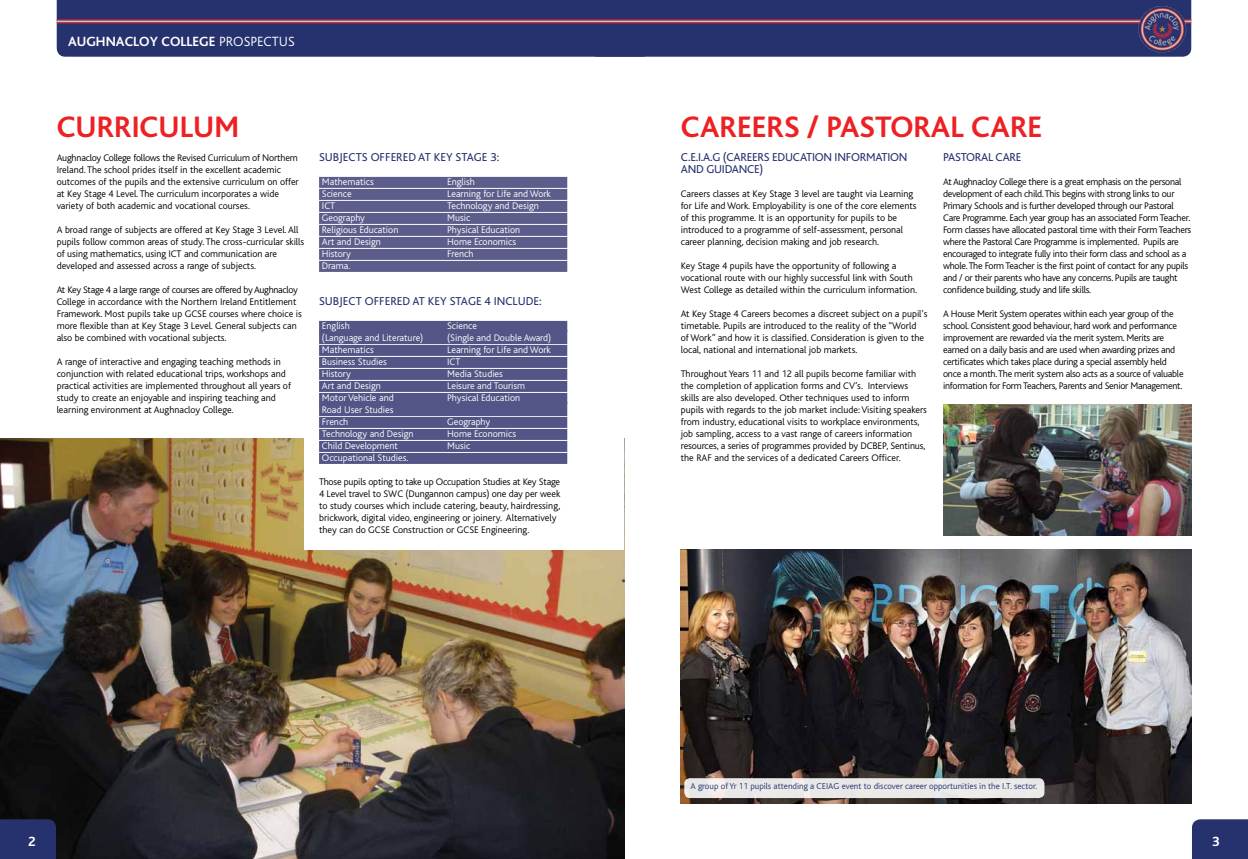
<style>
.page{position:relative;width:1248px;height:859px;background:#fff}
.page>*{position:absolute;margin:0;border:0;box-sizing:border-box;transform-origin:0 0}
.t1{font:700 31px "Bliss";color:#ed2124}
.t2{font:700 14px "Bliss";color:#fff}
.t3{font:300 14px "Bliss";color:#fff}
.t4{font:12px/12px "Bliss";letter-spacing:-.02em;color:#26326e}
.t5{font:12px "Bliss";color:#26326e}
.t6{font:300 10px/12px "Bliss";color:#000}
.t7{font:300 10px/12px "Bliss";letter-spacing:-.025em;color:#000}
.t8{font:300 10px/12px "Bliss";color:#fff}
.t9{font:300 9px "Bliss";color:#26326e}
</style>
<div class="page">
<div style="left:1192px;top:819px;width:55px;height:40px;background:#26326e"></div>
<div style="left:57px;top:0;width:1134px;height:57px;background:#26326e"></div>
<img style="left:0;top:438px;width:624px;height:421px">
<div style="left:305px;top:111px;width:319px;height:438px;background:#fff"></div>
<div style="left:319px;top:177px;width:248px;height:11px;background:#5c5d8b"></div>
<div style="left:319px;top:189px;width:248px;height:11px;background:#5c5d8b"></div>
<div style="left:319px;top:201px;width:248px;height:11px;background:#5c5d8b"></div>
<div style="left:319px;top:213px;width:248px;height:11px;background:#5c5d8b"></div>
<div style="left:319px;top:225px;width:248px;height:11px;background:#5c5d8b"></div>
<div style="left:319px;top:237px;width:248px;height:11px;background:#5c5d8b"></div>
<div style="left:319px;top:249px;width:248px;height:11px;background:#5c5d8b"></div>
<div style="left:319px;top:261px;width:248px;height:11px;background:#5c5d8b"></div>
<div style="left:319px;top:321px;width:248px;height:11px;background:#535586"></div>
<div style="left:319px;top:330px;width:248px;height:14px;background:#535586"></div>
<div style="left:319px;top:345px;width:248px;height:11px;background:#535586"></div>
<div style="left:319px;top:357px;width:248px;height:11px;background:#535586"></div>
<div style="left:319px;top:369px;width:248px;height:11px;background:#535586"></div>
<div style="left:319px;top:381px;width:248px;height:11px;background:#535586"></div>
<div style="left:319px;top:393px;width:248px;height:11px;background:#535586"></div>
<div style="left:319px;top:402px;width:248px;height:14px;background:#535586"></div>
<div style="left:319px;top:417px;width:248px;height:11px;background:#535586"></div>
<div style="left:319px;top:429px;width:248px;height:11px;background:#535586"></div>
<div style="left:319px;top:441px;width:248px;height:11px;background:#535586"></div>
<div style="left:319px;top:453px;width:248px;height:11px;background:#535586"></div>
<img style="left:943px;top:405px;width:247px;height:130px">
<img style="left:680px;top:549px;width:510px;height:254px">
<div style="left:684px;top:778px;width:360px;height:20px;background:#eae9e9;border-radius:6px"></div>
<hr style="left:57px;top:20px;width:1133px;height:2px;background:#c7c6c5">
<hr style="left:57px;top:22px;width:1133px;height:1px;background:#ed2124">
<hr style="left:57px;top:19px;width:1134px;height:1px;background:#ed2124">
<div style="left:0;top:819px;width:56px;height:40px;background:#26326e"></div>
<img style="left:1136px;top:5px;width:51px;height:49px">
<h2 class="t2" style="left:68px;top:34px;width:102px">AUGHNACLOY COLLEGE</h2>
<h2 class="t3" style="left:219px;top:34px;width:77px">PROSPECTUS</h2>
<h1 class="t1" style="left:57px;top:111px;width:184px">CURRICULUM</h1>
<p class="t6" style="left:57px;top:152px;width:243px">Aughnacloy College follows the Revised Curriculum of Northern Ireland. The school prides itself in the excellent academic outcomes of the pupils and the extensive curriculum on offer at Key Stage 4 Level. The curriculum incorporates a wide variety of both academic and vocational courses.</p>
<p class="t6" style="left:57px;top:224px;width:249px">A broad range of subjects are offered at Key Stage 3 Level. All pupils follow common areas of study. The cross-curricular skills of using mathematics, using ICT and communication are developed and assessed across a range of subjects.</p>
<p class="t6" style="left:57px;top:284px;width:247px">At Key Stage 4 a large range of courses are offered by Aughnacloy College in accordance with the Northern Ireland Entitlement Framework. Most pupils take up GCSE courses where choice is more flexible than at Key Stage 3 Level. General subjects can also be combined with vocational subjects.</p>
<p class="t6" style="left:57px;top:356px;width:236px">A range of interactive and engaging teaching methods in conjunction with related educational trips, workshops and practical activities are implemented throughout all years of study to create an enjoyable and inspiring teaching and learning environment at Aughnacloy College.</p>
<p class="t5" style="left:319px;top:151px;width:182px">SUBJ ECTS OFFERED AT KEY STAGE 3:</p>
<p class="t8" style="left:322px;top:176px;width:53px">Mathematics</p>
<p class="t8" style="left:447px;top:176px;width:29px">English</p>
<p class="t8" style="left:322px;top:188px;width:31px">Science</p>
<p class="t8" style="left:447px;top:188px;width:105px">Learning for Life and Work</p>
<p class="t8" style="left:322px;top:200px;width:15px">ICT</p>
<p class="t8" style="left:447px;top:200px;width:93px">Technology and Design</p>
<p class="t8" style="left:322px;top:212px;width:45px">Geography</p>
<p class="t8" style="left:447px;top:212px;width:25px">Music</p>
<p class="t8" style="left:322px;top:224px;width:78px">Religious Education</p>
<p class="t8" style="left:447px;top:224px;width:75px">Physical Education</p>
<p class="t8" style="left:322px;top:236px;width:60px">Art and Design</p>
<p class="t8" style="left:447px;top:236px;width:70px">Home Economics</p>
<p class="t8" style="left:322px;top:248px;width:30px">History</p>
<p class="t8" style="left:447px;top:248px;width:28px">French</p>
<p class="t8" style="left:322px;top:260px;width:30px">Drama.</p>
<p class="t5" style="left:319px;top:295px;width:224px">SUBJ ECT OFFERED AT KEY STAGE 4 INCLUDE:</p>
<p class="t8" style="left:322px;top:320px;width:29px">English</p>
<p class="t8" style="left:447px;top:320px;width:31px">Science</p>
<p class="t8" style="left:322px;top:332px;width:103px">(Language and Literature)</p>
<p class="t8" style="left:447px;top:332px;width:106px">(Single and Double Award)</p>
<p class="t8" style="left:322px;top:344px;width:53px">Mathematics</p>
<p class="t8" style="left:447px;top:344px;width:105px">Learning for Life and Work</p>
<p class="t8" style="left:322px;top:356px;width:66px">Business Studies</p>
<p class="t8" style="left:447px;top:356px;width:15px">ICT</p>
<p class="t8" style="left:322px;top:368px;width:30px">History</p>
<p class="t8" style="left:447px;top:368px;width:57px">Media Studies</p>
<p class="t8" style="left:322px;top:380px;width:60px">Art and Design</p>
<p class="t8" style="left:447px;top:380px;width:80px">Leisure and Tourism</p>
<p class="t8" style="left:322px;top:392px;width:73px">Motor Vehicle and</p>
<p class="t8" style="left:447px;top:392px;width:75px">Physical Education</p>
<p class="t8" style="left:322px;top:404px;width:73px">Road User Studies<br>French</p>
<p class="t8" style="left:447px;top:416px;width:45px">Geography</p>
<p class="t8" style="left:322px;top:428px;width:93px">Technology and Design</p>
<p class="t8" style="left:447px;top:428px;width:70px">Home Economics</p>
<p class="t8" style="left:322px;top:440px;width:78px">Child Development</p>
<p class="t8" style="left:447px;top:440px;width:25px">Music</p>
<p class="t8" style="left:322px;top:452px;width:88px">Occupational Studies.</p>
<p class="t6" style="left:319px;top:476px;width:243px">Those pupils opting to take up Occupation Studies at Key Stage 4 Level travel to SWC (Dungannon campus) one day per week to study courses which include catering, beauty, hairdressing, brickwork, digital video, engineering or joinery. Alternatively they can do GCSE Construction or GCSE Engineering.</p>
<h2 class="t2" style="left:28px;top:834px;width:9px">2</h2>
<h1 class="t1" style="left:680px;top:111px;width:363px">CAREERS / PASTORAL CARE</h1>
<p class="t4" style="left:680px;top:152px;width:228px">C.E.I.A.G (CAREERS EDUCATION I NFORMATION<br>AND GUIDANCE)</p>
<p class="t6" style="left:680px;top:188px;width:237px">Careers classes at Key Stage 3 level are taught via Learning for Life and Work. Employability is one of the core elements of this programme. It is an opportunity for pupils to be introduced to a programme of self-assessment, personal career planning, decision making and job research.</p>
<p class="t6" style="left:680px;top:260px;width:238px">Key Stage 4 pupils have the opportunity of following a vocational route with our highly successful link with South<br>West College as detailed within the curriculum information.</p>
<p class="t6" style="left:680px;top:308px;width:248px">At Key Stage 4 Careers becomes a discreet subject on a pupil’s timetable. Pupils are introduced to the reality of the “World<br>of Work” and how it is classified. Consideration is given to the local, national and international job markets.</p>
<p class="t6" style="left:680px;top:368px;width:248px">Throughout Years 11 and 12 all pupils become familiar with the completion of application forms and CV’s. Interviews skills are also developed. Other techniques used to inform pupils with regards to the job market include: Visiting speakers from industry, educational visits to workplace environments, job sampling, access to a vast range of careers information resources, a series of programmes provided by DCBEP, Sentinus, the RAF and the services of a dedicated Careers Officer.</p>
<p class="t4" style="left:943px;top:152px;width:80px">PASTORAL CARE</p>
<p class="t7" style="left:943px;top:176px;width:250px">At Aughnacloy College there is a great emphasis on the personal development of each child. This begins with strong links to our Primary Schools and is further developed through our Pastoral Care Programme. Each year group has an associated Form Teacher.<br>Form classes have allocated pastoral time with their Form Teachers where the Pastoral Care Programme is implemented. Pupils are encouraged to integrate fully into their form class and school as a whole. The Form Teacher is the first point of contact for any pupils and / or their parents who have any concerns. Pupils are taught confidence building, study and life skills.</p>
<p class="t7" style="left:943px;top:308px;width:242px">A House Merit System operates within each year group of the school. Consistent good behaviour, hard work and performance improvement are rewarded via the merit system. Merits are earned on a daily basis and are used when awarding prizes and certificates which takes place during a special assembly held once a month. The merit system also acts as a source of valuable information for Form Teachers, Parents and Senior Management.</p>
<p class="t9" style="left:690px;top:782px;width:348px">A group of Yr 11 pupils attending a CEIAG event to discover career opportunities in the I.T. sector.</p>
<h2 class="t2" style="left:1212px;top:834px;width:9px">3</h2>
</div>
